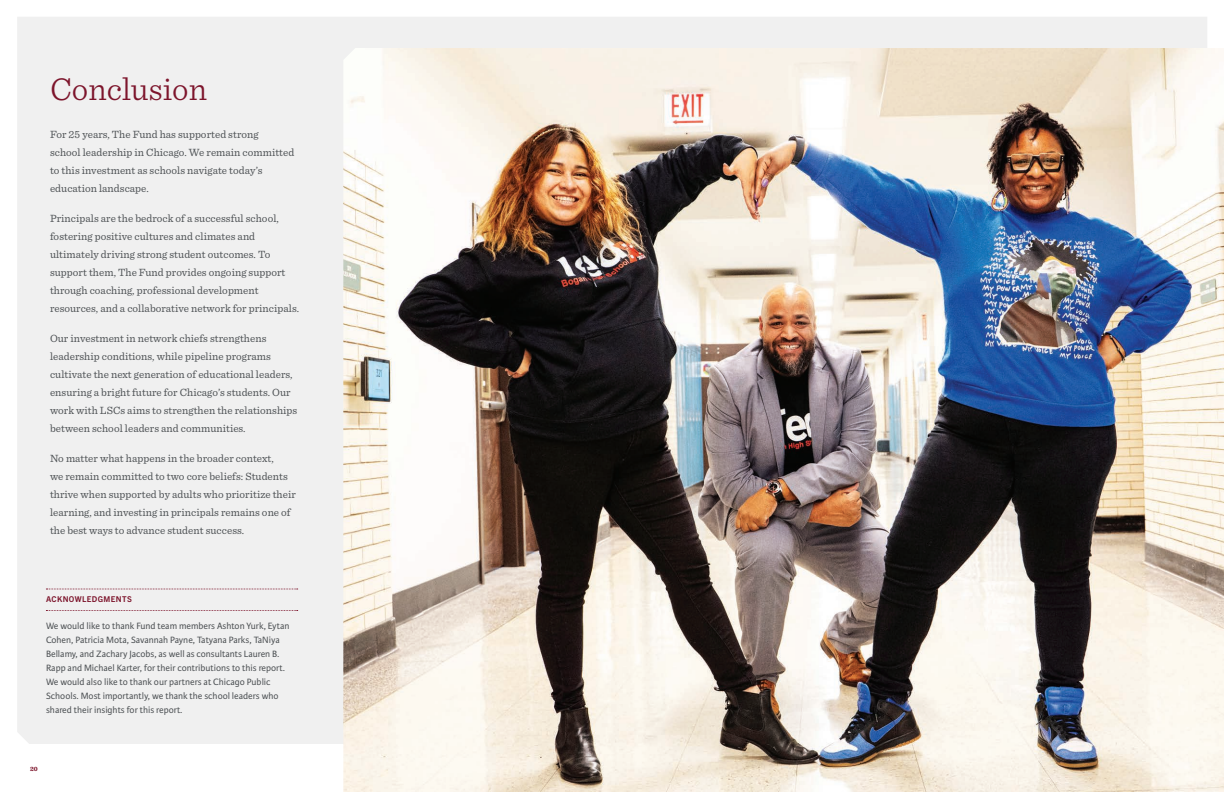
<style>
.page{position:relative;width:1224px;height:792px;background:#fff}
.page>*{position:absolute;margin:0;border:0;box-sizing:border-box;transform-origin:0 0}
.t1{font:300 33px "Sentinel";color:#7d152c}
.t2{font:11px/18px "Sentinel";letter-spacing:.005em;color:#4d5154}
.t3{font:9.8px/14px "Karmina Sans";color:#4d5154}
.t4{font:700 8px "Trade Gothic Next LT Pro";letter-spacing:.05em;color:#7d152c}
.t5{font:700 6.5px "Sentinel";color:#7d152c}
</style>
<div class="page">
<div style="left:17px;top:17px;width:1190px;height:727px;background:#f0f0f0"></div>
<img style="left:343px;top:48px;width:881px;height:744px">
<svg style="left:46px;top:589px;width:252px;height:1px"></svg>
<svg style="left:46px;top:610px;width:252px;height:1px"></svg>
<h1 class="t1" style="left:50px;top:65px;width:159px">Conclusion</h1>
<p class="t2" style="left:50px;top:125px;width:246px">For 25 years, The Fund has supported strong<br>school leadership in Chicago. We remain committed to this investment as schools navigate today’s education landscape.</p>
<p class="t2" style="left:50px;top:209px;width:251px">Principals are the bedrock of a successful school, fostering positive cultures and climates and ultimately driving strong student outcomes. To support them, The Fund provides ongoing support through coaching, professional development resources, and a collaborative network for principals.</p>
<p class="t2" style="left:50px;top:329px;width:249px">Our investment in network chiefs strengthens leadership conditions, while pipeline programs cultivate the next generation of educational leaders, ensuring a bright future for Chicago’s students. Our work with LSCs aims to strengthen the relationships between school leaders and communities.</p>
<p class="t2" style="left:50px;top:449px;width:247px">No matter what happens in the broader context,<br>we remain committed to two core beliefs: Students thrive when supported by adults who prioritize their learning, and investing in principals remains one of the best ways to advance student success.</p>
<p class="t4" style="left:46px;top:594px;width:87px">ACKNOWLEDGMENTS</p>
<p class="t3" style="left:46px;top:619px;width:245px">We would like to thank Fund team members Ashton Yurk, Eytan Cohen, Patricia Mota, Savannah Payne, Tatyana Parks, TaNiya Bellamy, and Zachary Jacobs, as well as consultants Lauren B.<br>Rapp and Michael Karter, for their contributions to this report.<br>We would also like to thank our partners at Chicago Public Schools. Most importantly, we thank the school leaders who shared their insights for this report.</p>
<p class="t5" style="left:30px;top:763px;width:9px">20</p>
</div>
